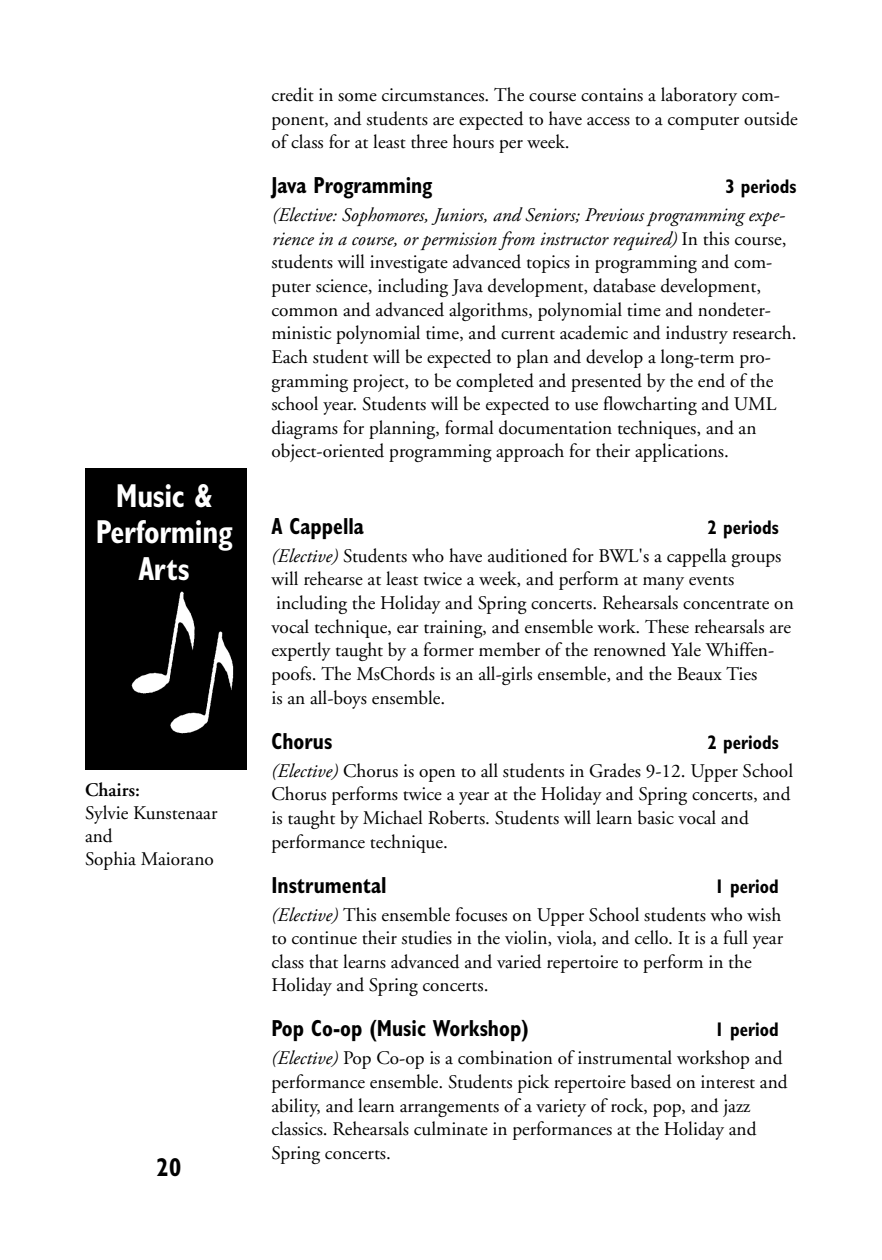
<style>
.page{position:relative;width:882px;height:1260px;background:#fff}
.page>*{position:absolute;margin:0;border:0;box-sizing:border-box;transform-origin:0 0}
.t1{font:700 condensed 33.25px/36.8px "Gill Sans";letter-spacing:-.01em;color:#fff;text-align:center;scale:.9 1}
.t2{font:700 condensed 25.9px "Gill Sans";color:#000;scale:.9 1}
.t3{font:700 condensed 23.28px "Gill Sans";color:#000;scale:.9 1}
.t4{font:700 condensed 19.78px "Gill Sans";color:#000;scale:.9 1}
.t5{font:19.25px/23.6px "Adobe Garamond";color:#000}
.t6{font:600 19.25px "Adobe Garamond";color:#000}
.s1{font-style:italic}
.s2{font-family:"Adobe Garamond Pro";font-style:italic}
</style>
<div class="page">
<div style="left:86px;top:469px;width:161px;height:301px;background:#000"></div>
<h1 class="t1" style="left:96px;top:480px;width:153px">Music &amp;<br>Performing<br>Arts</h1>
<p class="t6" style="left:85px;top:782px;width:56px">Chairs:</p>
<p class="t5" style="left:85px;top:803px;width:134px;line-height:23.1px">Sylvie Kunstenaar and<br>Sophia Maiorano</p>
<h2 class="t2" style="left:157px;top:1158px;width:28px">20</h2>
<p class="t5" style="left:271px;top:85px;width:528px">credit in some circumstances. The course contains a laboratory com&shy;ponent, and students are expected to have access to a computer outside of class for at least three hours per week.</p>
<p class="t3" style="left:271px;top:176px;width:180px">Java Programming</p>
<p class="t4" style="left:726px;top:179px;width:80px">3 periods</p>
<p class="t5" style="left:271px;top:205px;width:527px"><span class="s1">(Elective: Sophomores, Juniors, and Seniors; Previous programming expe&shy;rience in a course, or permission from instructor required)</span> In this course, students will investigate advanced topics in programming and com&shy;puter science, including Java development, database development, common and advanced algorithms, polynomial time and nondeter&shy;ministic polynomial time, and current academic and industry research.<br>Each student will be expected to plan and develop a long-term pro&shy;gramming project, to be completed and presented by the end of the school year. Students will be expected to use flowcharting and UML diagrams for planning, formal documentation techniques, and an object-oriented programming approach for their applications.</p>
<p class="t3" style="left:271px;top:517px;width:104px">A Cappella</p>
<p class="t4" style="left:708px;top:520px;width:80px">2 periods</p>
<p class="t5" style="left:271px;top:546px;width:524px"><span class="s2">(Elective)</span> Students who have auditioned for BWL's a cappella groups will rehearse at least twice a week, and perform at many events including the Holiday and Spring concerts. Rehearsals concentrate on vocal technique, ear training, and ensemble work. These rehearsals are expertly taught by a former member of the renowned Yale Whiffen&shy;poofs. The MsChords is an all-girls ensemble, and the Beaux Ties<br>is an all-boys ensemble.</p>
<p class="t3" style="left:271px;top:732px;width:69px">Chorus</p>
<p class="t4" style="left:708px;top:734px;width:80px">2 periods</p>
<p class="t5" style="left:271px;top:760px;width:523px"><span class="s2">(Elective)</span> Chorus is open to all students in Grades 9-12. Upper School Chorus performs twice a year at the Holiday and Spring concerts, and is taught by Michael Roberts. Students will learn basic vocal and performance technique.</p>
<p class="t3" style="left:271px;top:876px;width:130px">Instrumental</p>
<p class="t4" style="left:715px;top:878px;width:72px">1 period</p>
<p class="t5" style="left:271px;top:904px;width:513px"><span class="s2">(Elective)</span> This ensemble focuses on Upper School students who wish to continue their studies in the violin, viola, and cello. It is a full year class that learns advanced and varied repertoire to perform in the Holiday and Spring concerts.</p>
<p class="t3" style="left:271px;top:1020px;width:287px">Pop Co-op (Music Workshop)</p>
<p class="t4" style="left:715px;top:1022px;width:72px">1 period</p>
<p class="t5" style="left:271px;top:1048px;width:518px"><span class="s2">(Elective)</span> Pop Co-op is a combination of instrumental workshop and performance ensemble. Students pick repertoire based on interest and ability, and learn arrangements of a variety of rock, pop, and jazz classics. Rehearsals culminate in performances at the Holiday and Spring concerts.</p>
</div>
